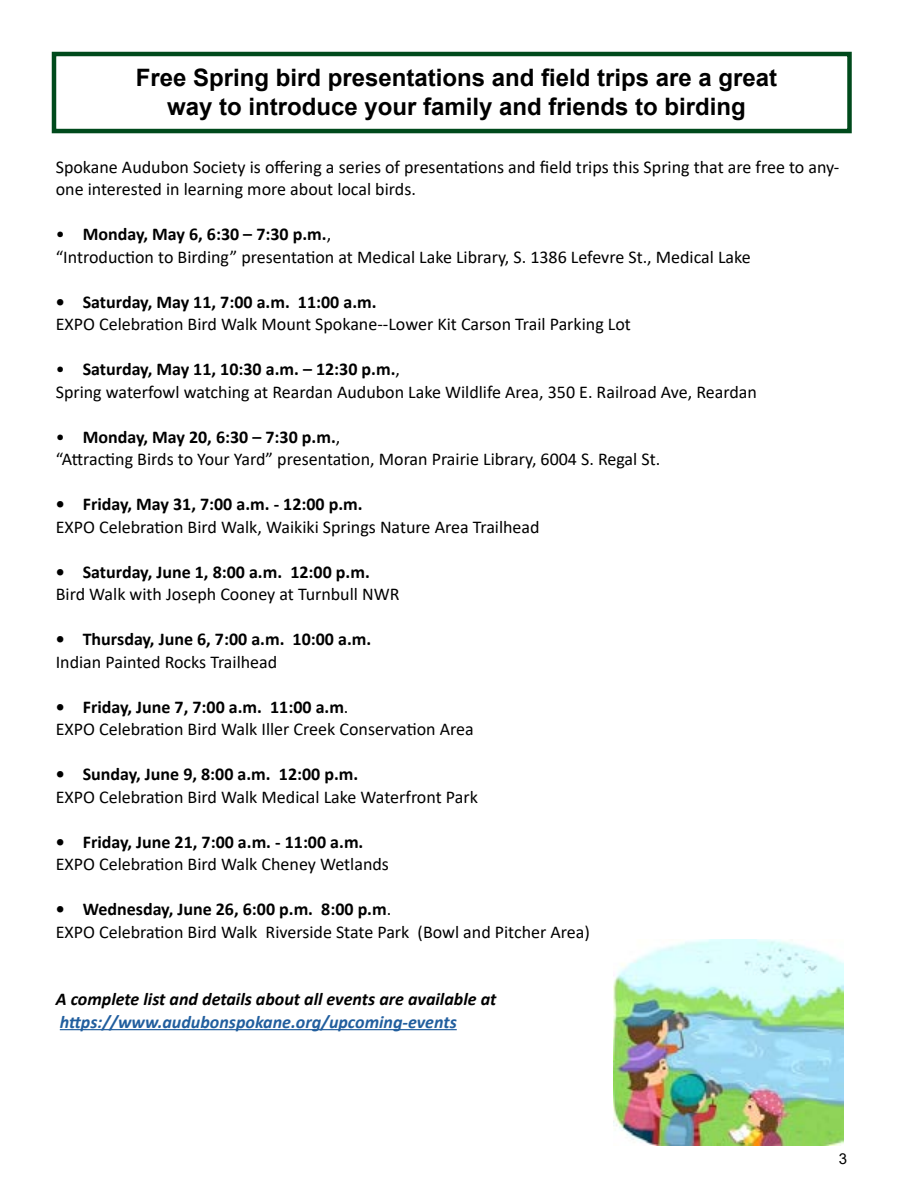
<style>
.page{position:relative;width:900px;height:1200px;background:#fff}
.page>*{position:absolute;margin:0;border:0;box-sizing:border-box;transform-origin:0 0}
.t1{font:700 24px/28.8px "Arial";color:#000;text-align:center}
.t2{font:18px/22.5px "Calibri";color:#000}
.t3{font:700 18px "Calibri";color:#000}
.t4{font:italic 700 18px "Calibri";color:#000}
.t5{font:italic 700 18px "Calibri";color:#215e9e}
.t6{font:15px "Arial";color:#000}
.s1{font-weight:700}
</style>
<div class="page">
<hr style="left:60px;top:1029px;width:397px;height:1px;background:#215e9e">
<div style="left:52px;top:52px;width:800px;height:81px;border:4px solid #004a1c"></div>
<img style="left:613px;top:940px;width:230px;height:206px">
<h1 class="t1" style="left:136px;top:63px;width:643px">Free Spring bird presentations and field trips are a great way to introduce your family and friends to birding</h1>
<p class="t2" style="left:56px;top:155px;width:785px">Spokane Audubon Society is offering a series of presentations and field trips this Spring that are free to any&shy;one interested in learning more about local birds.</p>
<p class="t2" style="left:56px;top:222px;width:697px">• <span class="s1">Monday, May 6, 6:30 – 7:30 p.m.</span>,<br>“Introduction to Birding” presentation at Medical Lake Library, S. 1386 Lefevre St., Medical Lake</p>
<p class="t3" style="left:56px;top:289px;width:322px">• Saturday, May 11, 7:00 a.m. 11:00 a.m.</p>
<p class="t2" style="left:56px;top:312px;width:577px">EXPO Celebration Bird Walk Mount Spokane--Lower Kit Carson Trail Parking Lot</p>
<p class="t2" style="left:56px;top:357px;width:703px">• <span class="s1">Saturday, May 11, 10:30 a.m. – 12:30 p.m.</span>,<br>Spring waterfowl watching at Reardan Audubon Lake Wildlife Area, 350 E. Railroad Ave, Reardan</p>
<p class="t2" style="left:56px;top:425px;width:606px">• <span class="s1">Monday, May 20, 6:30 – 7:30 p.m.</span>,<br>“Attracting Birds to Your Yard” presentation, Moran Prairie Library, 6004 S. Regal St.</p>
<p class="t3" style="left:56px;top:491px;width:308px">• Friday, May 31, 7:00 a.m. - 12:00 p.m.</p>
<p class="t2" style="left:56px;top:515px;width:485px">EXPO Celebration Bird Walk, Waikiki Springs Nature Area Trailhead</p>
<p class="t3" style="left:56px;top:559px;width:316px">• Saturday, June 1, 8:00 a.m. 12:00 p.m.</p>
<p class="t2" style="left:56px;top:582px;width:345px">Bird Walk with Joseph Cooney at Turnbull NWR</p>
<p class="t3" style="left:56px;top:626px;width:317px">• Thursday, June 6, 7:00 a.m. 10:00 a.m.</p>
<p class="t2" style="left:56px;top:650px;width:223px">Indian Painted Rocks Trailhead</p>
<p class="t2" style="left:56px;top:695px;width:420px"><span class="s1">• Friday, June 7, 7:00 a.m. 11:00 a.m</span>.<br>EXPO Celebration Bird Walk Iller Creek Conservation Area</p>
<p class="t3" style="left:56px;top:761px;width:304px">• Sunday, June 9, 8:00 a.m. 12:00 p.m.</p>
<p class="t2" style="left:56px;top:785px;width:424px">EXPO Celebration Bird Walk Medical Lake Waterfront Park</p>
<p class="t3" style="left:56px;top:829px;width:309px">• Friday, June 21, 7:00 a.m. - 11:00 a.m.</p>
<p class="t2" style="left:56px;top:852px;width:335px">EXPO Celebration Bird Walk Cheney Wetlands</p>
<p class="t2" style="left:56px;top:897px;width:536px"><span class="s1">• Wednesday, June 26, 6:00 p.m. 8:00 p.m</span>.<br>EXPO Celebration Bird Walk Riverside State Park (Bowl and Pitcher Area)</p>
<p class="t4" style="left:56px;top:986px;width:442px">A complete list and details about all events are available at</p>
<p class="t5" style="left:60px;top:1009px;width:398px">https://www.audubonspokane.org/upcoming-events</p>
<p class="t6" style="left:839px;top:1149px;width:10px">3</p>
</div>
